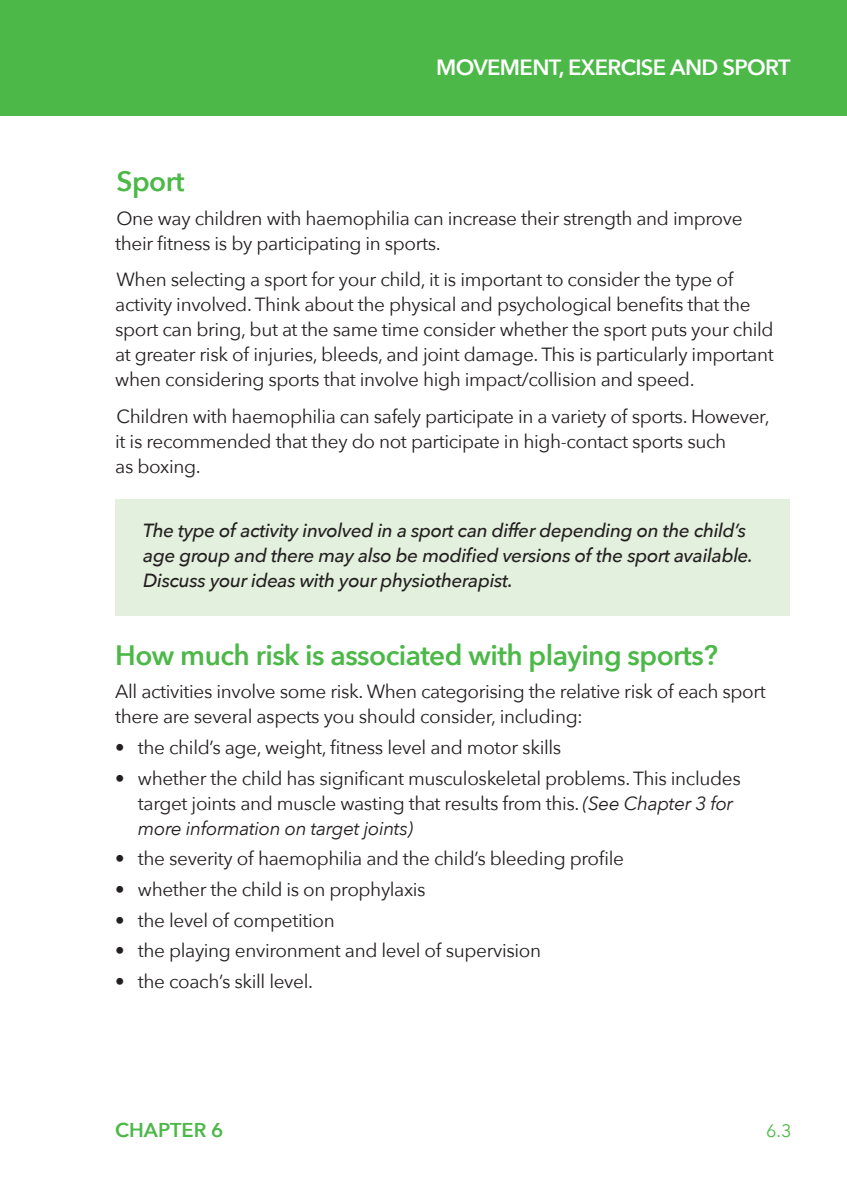
<style>
.page{position:relative;width:847px;height:1193px;background:#fff}
.page>*{position:absolute;margin:0;border:0;box-sizing:border-box;transform-origin:0 0}
.t1{font:600 28px "Avenir Next";letter-spacing:-.02em;color:#4cb848}
.t2{font:600 22px "Avenir Next";letter-spacing:-.03em;color:#fff}
.t3{font:600 20px "Avenir Next";color:#4cb848}
.t4{font:19px/25px "Avenir Next";letter-spacing:-.02em;color:#231f20}
.t5{font:italic 500 19px/25px "Avenir Next";letter-spacing:-.02em;color:#231f20}
.t6{font:18px "Avenir Next";color:#4cb848}
.s1{font-style:italic}
</style>
<div class="page">
<div style="left:115px;top:499px;width:675px;height:117px;background:#e3f0de"></div>
<div style="left:0;top:0;width:847px;height:115px;background:#4cb848"></div>
<p class="t2" style="left:436px;top:48px;width:356px">MOVEMENT, EXERCISE AND SPORT</p>
<h1 class="t1" style="left:117px;top:158px;width:70px">Sport</h1>
<p class="t4" style="left:115px;top:205px;width:629px">One way children with haemophilia can increase their strength and improve their fitness is by participating in sports.</p>
<p class="t4" style="left:115px;top:266px;width:660px">When selecting a sport for your child, it is important to consider the type of activity involved. Think about the physical and psychological benefits that the sport can bring, but at the same time consider whether the sport puts your child at greater risk of injuries, bleeds, and joint damage. This is particularly important when considering sports that involve high impact/collision and speed.</p>
<p class="t4" style="left:115px;top:403px;width:656px">Children with haemophilia can safely participate in a variety of sports. However, it is recommended that they do not participate in high-contact sports such<br>as boxing.</p>
<p class="t5" style="left:143px;top:517px;width:611px">The type of activity involved in a sport can differ depending on the child’s age group and there may also be modified versions of the sport available.<br>Discuss your ideas with your physiotherapist.</p>
<h1 class="t1" style="left:115px;top:631px;width:604px">How much risk is associated with playing sports?</h1>
<p class="t4" style="left:115px;top:678px;width:652px">All activities involve some risk. When categorising the relative risk of each sport there are several aspects you should consider, including:</p>
<p class="t4" style="left:115px;top:734px;width:447px">• the child’s age, weight, fitness level and motor skills</p>
<p class="t4" style="left:138px;top:765px;width:604px;text-indent:-23px">• whether the child has significant musculoskeletal problems. This includes target joints and muscle wasting that results from this. <span class="s1">(See Chapter 3 for more information on target joints)</span></p>
<p class="t4" style="left:115px;top:845px;width:510px">• the severity of haemophilia and the child’s bleeding profile</p>
<p class="t4" style="left:115px;top:876px;width:312px">• whether the child is on prophylaxis</p>
<p class="t4" style="left:115px;top:907px;width:221px">• the level of competition</p>
<p class="t4" style="left:115px;top:937px;width:427px">• the playing environment and level of supervision</p>
<p class="t4" style="left:115px;top:968px;width:199px">• the coach’s skill level.</p>
<p class="t3" style="left:115px;top:1113px;width:110px">CHAPTER 6</p>
<p class="t6" style="left:766px;top:1116px;width:27px">6.3</p>
</div>
